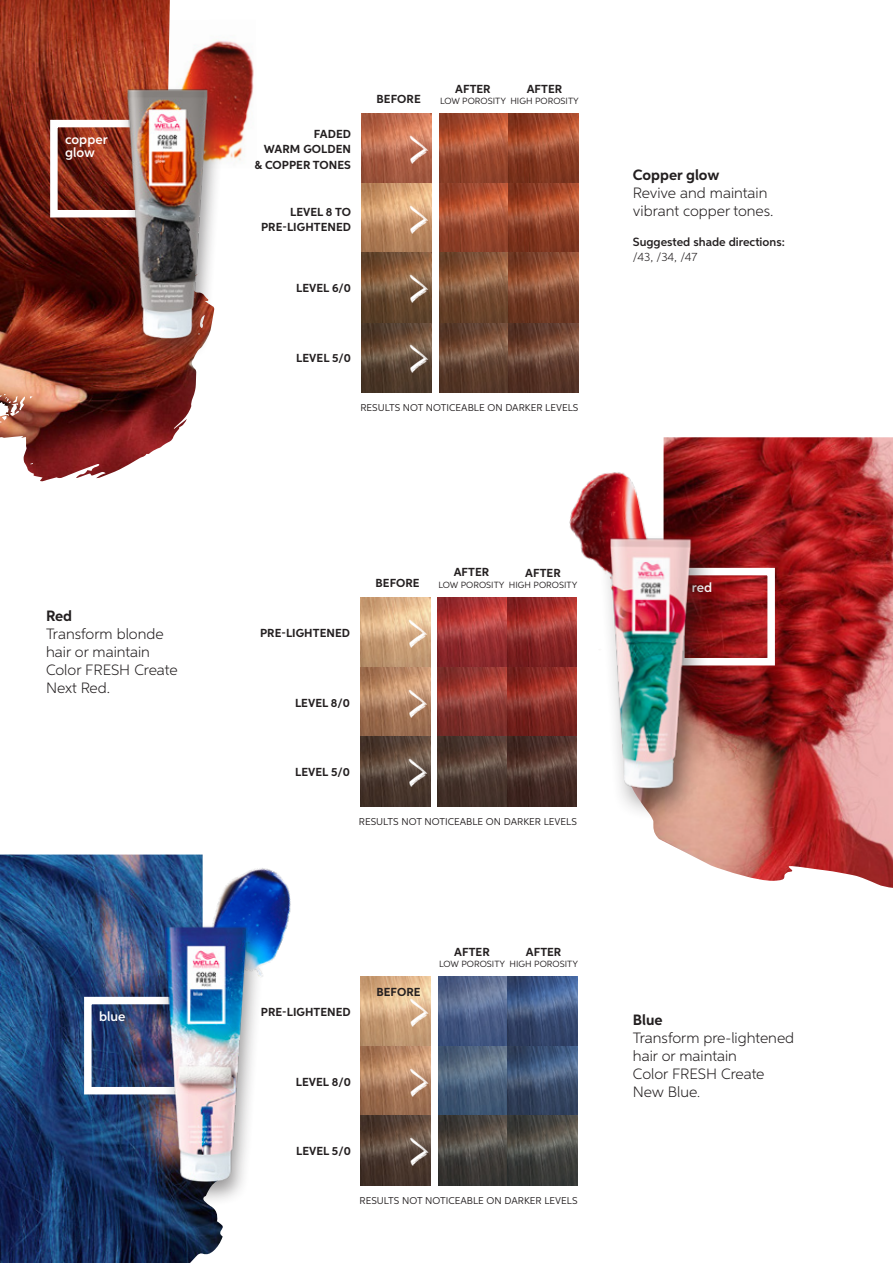
<style>
.page{position:relative;width:893px;height:1263px;background:#fff}
.page>*{position:absolute;margin:0;border:0;box-sizing:border-box;transform-origin:0 0}
.t1{font:40.05px/69.6px "Change";color:#fff;text-align:justify}
.t2{font:300 15px/18px "Aspira";color:#231f20}
.t3{font:700 15px "Aspira";color:#231f20}
.t4{font:600 13.5px/12.8px "Aspira";color:#fff}
.t5{font:600 12px "Aspira";color:#231f20}
.t6{font:300 12px "Aspira";color:#231f20}
.t7{font:700 11.7px/15.3px "Aspira";letter-spacing:.005em;color:#231f20;text-align:right}
.t8{font:9.9px "Aspira";letter-spacing:.005em;color:#231f20}
.t9{font:9px "Aspira";letter-spacing:.005em;color:#231f20}
.s1{font-size:13.65px}
</style>
<div class="page">
<img style="left:361px;top:114px;width:70px;height:279px">
<img style="left:439px;top:114px;width:139px;height:279px">
<img style="left:214px;top:40px;width:40px;height:121px">
<img style="left:0;top:0;width:214px;height:482px">
<div style="left:50px;top:120px;width:98px;height:97px;border:8px solid #fff"></div>
<img style="left:105px;top:56px;width:128px;height:307px">
<img style="left:360px;top:597px;width:70px;height:209px">
<img style="left:361px;top:976px;width:70px;height:209px">
<img style="left:439px;top:976px;width:138px;height:209px">
<img style="left:438px;top:597px;width:139px;height:209px">
<img style="left:539px;top:472px;width:83px;height:260px">
<img style="left:224px;top:868px;width:67px;height:95px">
<img style="left:0;top:854px;width:224px;height:409px">
<img style="left:624px;top:437px;width:269px;height:451px">
<div style="left:677px;top:568px;width:98px;height:97px;border:8px solid #fff"></div>
<div style="left:84px;top:997px;width:98px;height:97px;border:8px solid #fff"></div>
<img style="left:136px;top:896px;width:133px;height:310px">
<div style="left:598px;top:533px;width:118px;height:289px;background:#231f20;opacity:.46"></div>
<img style="left:582px;top:508px;width:134px;height:307px">
<p class="t4" style="left:65px;top:133px;width:44px">copper glow</p>
<p class="t3" style="left:46px;top:607px;width:28px">Red</p>
<p class="t2" style="left:46px;top:625px;width:133px">Transform blonde hair or maintain<br>Color FRESH Create<br>Next Red.</p>
<p class="t4" style="left:99px;top:1010px;width:28px">blue</p>
<p class="t7" style="left:254px;top:126px;width:98px">FADED<br>WARM GOLDEN &amp; COPPER TONES</p>
<p class="t7" style="left:261px;top:204px;width:91px">LEVEL 8 TO<br>PRE-LIGHTENED</p>
<p class="t7" style="left:296px;top:280px;width:56px">LEVEL 6/0</p>
<p class="t7" style="left:296px;top:350px;width:56px">LEVEL 5/0</p>
<p class="t7" style="left:377px;top:92px;width:46px">BEFORE</p>
<p class="t7" style="left:455px;top:81px;width:37px">AFTER</p>
<p class="t9" style="left:440px;top:96px;width:68px">LOW POROSITY</p>
<p class="t7" style="left:527px;top:81px;width:37px">AFTER</p>
<p class="t9" style="left:510px;top:96px;width:70px">HIGH POROSITY</p>
<h1 class="t1" style="left:406px;top:113px;width:26px">&gt; &gt; &gt; &gt;</h1>
<p class="t8" style="left:360px;top:402px;width:219px">RESULTS NOT NOTICEABLE ON DARKER LEVELS</p>
<p class="t3" style="left:633px;top:166px;width:88px">Copper glow</p>
<p class="t2" style="left:633px;top:184px;width:142px">Revive and maintain vibrant copper tones.</p>
<p class="t5" style="left:633px;top:235px;width:153px">Suggested shade directions:</p>
<p class="t6" style="left:633px;top:250px;width:66px">/43, /34, /47</p>
<p class="t7" style="left:376px;top:575px;width:46px">BEFORE</p>
<p class="t7" style="left:454px;top:565px;width:37px">AFTER</p>
<p class="t9" style="left:439px;top:580px;width:68px">LOW POROSITY</p>
<p class="t7" style="left:525px;top:565px;width:37px">AFTER</p>
<p class="t9" style="left:509px;top:580px;width:70px">HIGH POROSITY</p>
<p class="t7" style="left:260px;top:625px;width:91px">PRE-LIGHTENED</p>
<p class="t7" style="left:295px;top:695px;width:56px">LEVEL 8/0</p>
<p class="t7" style="left:295px;top:764px;width:56px">LEVEL 5/0</p>
<h1 class="t1" style="left:405px;top:597px;width:26px">&gt; &gt; &gt;</h1>
<p class="t8" style="left:359px;top:815px;width:219px">RESULTS NOT NOTICEABLE ON DARKER LEVELS</p>
<p class="t7" style="left:261px;top:1004px;width:91px">PRE-LIGHTENED</p>
<p class="t7" style="left:296px;top:1074px;width:56px">LEVEL 8/0</p>
<p class="t7" style="left:296px;top:1143px;width:56px">LEVEL 5/0</p>
<p class="t7" style="left:376px;top:984px;width:46px">BEFORE</p>
<p class="t7" style="left:454px;top:944px;width:37px">AFTER</p>
<p class="t9" style="left:439px;top:959px;width:68px">LOW POROSITY</p>
<p class="t7" style="left:526px;top:944px;width:37px">AFTER</p>
<p class="t9" style="left:509px;top:959px;width:70px">HIGH POROSITY</p>
<h1 class="t1" style="left:407px;top:976px;width:26px">&gt; &gt; &gt;</h1>
<p class="t8" style="left:360px;top:1194px;width:219px">RESULTS NOT NOTICEABLE ON DARKER LEVELS</p>
<p class="t4" style="left:692px;top:581px;width:22px">red</p>
<p class="t3" style="left:633px;top:1011px;width:31px">Blue</p>
<p class="t2" style="left:633px;top:1028px;width:163px">Transform pre-lightened hair or maintain<br>Color FRESH Create<br>New Blue<span class="s1">.</span></p>
</div>
